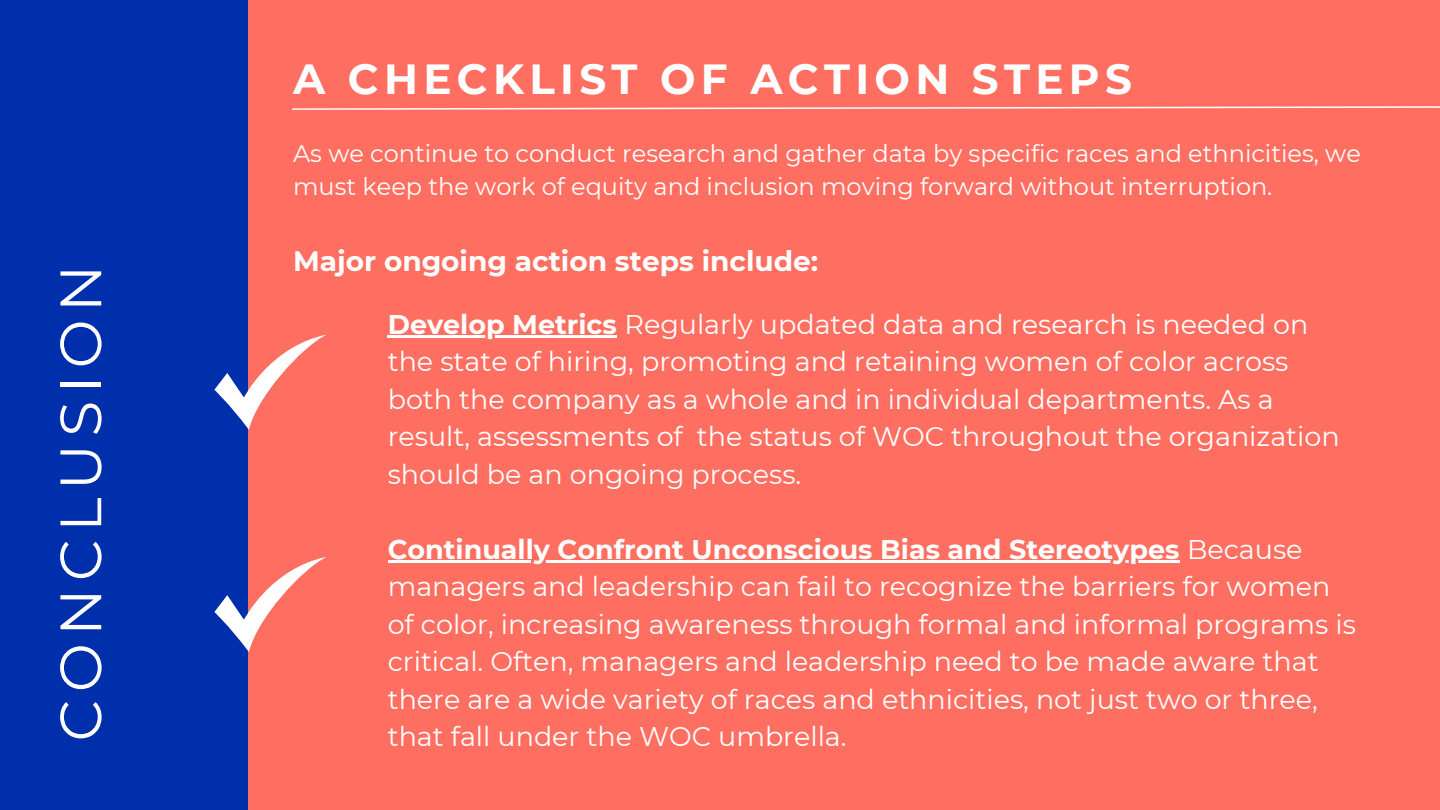
<style>
.page{position:relative;width:1440px;height:810px;background:#ff6f61}
.page>*{position:absolute;margin:0;border:0;box-sizing:border-box;transform-origin:0 0}
.t1{font:58.3px "Montserrat";letter-spacing:.125em;color:#fff}
.t2{font:700 42px "Montserrat";letter-spacing:.125em;color:#fff}
.t3{font:700 28px "Montserrat";color:#fff}
.t4{font:27px/37.5px "Montserrat";color:#fff}
.t5{font:24px/33px "Montserrat";color:#fff}
.s1{font-weight:700}
</style>
<div class="page">
<div style="left:0;top:0;width:247px;height:810px;background:#002fac"></div>
<hr style="left:388px;top:335px;width:229px;height:2px;background:#fff">
<hr style="left:388px;top:560px;width:791px;height:2px;background:#fff">
<svg style="left:214px;top:335px;width:112px;height:95px"></svg>
<svg style="left:292px;top:106px;width:1148px;height:4px"></svg>
<svg style="left:214px;top:557px;width:112px;height:95px"></svg>
<h1 class="t1" style="left:45px;top:741px;width:478px;rotate:-90deg">CONCLUSION</h1>
<h2 class="t2" style="left:293px;top:54px;width:840px">A CHECKLIST OF ACTION STEPS</h2>
<p class="t5" style="left:293px;top:137px;width:1069px">As we continue to conduct research and gather data by specific races and ethnicities, we must keep the work of equity and inclusion moving forward without interruption.</p>
<p class="t3" style="left:293px;top:244px;width:527px">Major ongoing action steps include:</p>
<p class="t4" style="left:388px;top:305px;width:953px"><span class="s1">Develop Metrics</span> Regularly updated data and research is needed on the state of hiring, promoting and retaining women of color across both the company as a whole and in individual departments. As a result, assessments of the status of WOC throughout the organization should be an ongoing process.</p>
<p class="t4" style="left:388px;top:530px;width:970px"><span class="s1">Continually Confront Unconscious Bias and Stereotypes</span> Because managers and leadership can fail to recognize the barriers for women of color, increasing awareness through formal and informal programs is critical. Often, managers and leadership need to be made aware that there are a wide variety of races and ethnicities, not just two or three, that fall under the WOC umbrella.</p>
</div>
